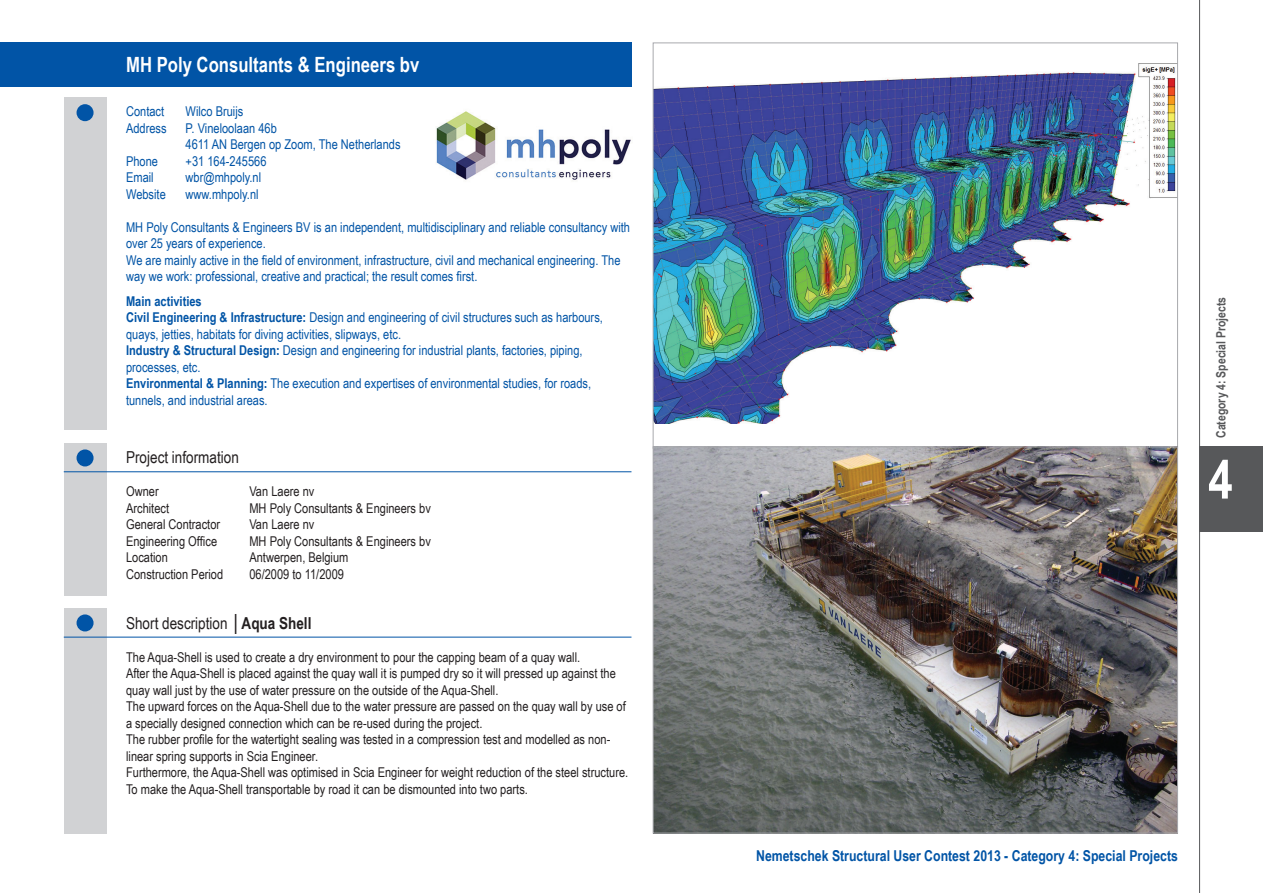
<style>
.page{position:relative;width:1263px;height:893px;background:#fff}
.page>*{position:absolute;margin:0;border:0;box-sizing:border-box;transform-origin:0 0}
.t1{font:700 54px "Arial Narrow";color:#fff}
.Company_Name{font:700 21px "Arial Narrow";color:#fff}
.Short_Description{font:16.5px "Arial Narrow";color:#231f20}
.t2{font:700 15px "Arial Narrow";color:#0154a6}
.Short_Description-2{font:13.5px/16.5px "Arial Narrow";color:#231f20}
.Company_Description{font:13.5px/16.5px "Arial Narrow";color:#0154a6}
.Project_Information{font:13.5px "Arial Narrow";color:#231f20}
.Company_Contact{font:13.5px "Arial Narrow";color:#0154a6}
.Company_Description-2{font:700 13.5px "Arial Narrow";color:#0154a6}
.t3{font:700 12.75px "Arial Narrow";color:#57585a}
.s1{font-weight:700}
</style>
<div class="page">
<div style="left:0;top:43px;width:631px;height:44px;background:#0154a6"></div>
<hr style="left:1199px;top:0;width:1px;height:893px;background:#57585a">
<div style="left:64px;top:608px;width:42px;height:225px;background:#d1d2d4"></div>
<hr style="left:64px;top:637px;width:567px;height:1px;background:#0154a6">
<div style="left:64px;top:443px;width:42px;height:153px;background:#d1d2d4"></div>
<hr style="left:64px;top:471px;width:567px;height:1px;background:#0154a6">
<div style="left:64px;top:98px;width:42px;height:332px;background:#d1d2d4"></div>
<div style="left:77px;top:104px;width:17px;height:17px;background:#0154a6;border-radius:50%"></div>
<div style="left:77px;top:449px;width:17px;height:17px;background:#0154a6;border-radius:50%"></div>
<div style="left:77px;top:614px;width:17px;height:17px;background:#0154a6;border-radius:50%"></div>
<div style="left:1200px;top:446px;width:63px;height:85px;background:#57585a"></div>
<img style="left:436px;top:111px;width:195px;height:69px">
<img style="left:655px;top:63px;width:521px;height:360px">
<img style="left:655px;top:448px;width:521px;height:383px">
<p class="Company_Name" style="left:126px;top:49px;width:295px">MH Poly Consultants &amp; Engineers bv</p>
<p class="Company_Contact" style="left:126px;top:101px;width:40px">Contact</p>
<p class="Company_Contact" style="left:186px;top:101px;width:59px">Wilco Bruijs</p>
<p class="Company_Contact" style="left:126px;top:118px;width:42px">Address</p>
<p class="Company_Contact" style="left:186px;top:118px;width:93px">P. Vineloolaan 46b</p>
<p class="Company_Contact" style="left:186px;top:134px;width:217px">4611 AN Bergen op Zoom, The Netherlands</p>
<p class="Company_Contact" style="left:126px;top:151px;width:34px">Phone</p>
<p class="Company_Contact" style="left:186px;top:151px;width:82px">+31 164-245566</p>
<p class="Company_Contact" style="left:126px;top:167px;width:29px">Email</p>
<p class="Company_Contact" style="left:186px;top:167px;width:77px">wbr@mhpoly.nl</p>
<p class="Company_Contact" style="left:126px;top:184px;width:41px">Website</p>
<p class="Company_Contact" style="left:186px;top:184px;width:74px">www.mhpoly.nl</p>
<p class="Company_Description" style="left:126px;top:218px;width:505px">MH Poly Consultants &amp; Engineers BV is an independent, multidisciplinary and reliable consultancy with over 25 years of experience.</p>
<p class="Company_Description" style="left:126px;top:251px;width:496px">We are mainly active in the field of environment, infrastructure, civil and mechanical engineering. The way we work: professional, creative and practical; the result comes first.</p>
<p class="Company_Description-2" style="left:126px;top:291px;width:77px">Main activities</p>
<p class="Company_Description" style="left:126px;top:309px;width:478px"><span class="s1">Civil Engineering &amp; Infrastructure:</span> Design and engineering of civil structures such as harbours, quays, jetties, habitats for diving activities, slipways, etc.</p>
<p class="Company_Description" style="left:126px;top:342px;width:458px"><span class="s1">Industry &amp; Structural Design:</span> Design and engineering for industrial plants, factories, piping, processes, etc.</p>
<p class="Company_Description" style="left:126px;top:375px;width:466px"><span class="s1">Environmental &amp; Planning:</span> The execution and expertises of environmental studies, for roads, tunnels, and industrial areas.</p>
<p class="Short_Description" style="left:126px;top:445px;width:114px">Project information</p>
<p class="Project_Information" style="left:126px;top:482px;width:34px">Owner</p>
<p class="Project_Information" style="left:249px;top:482px;width:67px">Van Laere nv</p>
<p class="Project_Information" style="left:126px;top:498px;width:45px">Architect</p>
<p class="Project_Information" style="left:249px;top:498px;width:183px">MH Poly Consultants &amp; Engineers bv</p>
<p class="Project_Information" style="left:126px;top:515px;width:96px">General Contractor</p>
<p class="Project_Information" style="left:249px;top:515px;width:67px">Van Laere nv</p>
<p class="Project_Information" style="left:126px;top:531px;width:93px">Engineering Office</p>
<p class="Project_Information" style="left:249px;top:531px;width:183px">MH Poly Consultants &amp; Engineers bv</p>
<p class="Project_Information" style="left:126px;top:548px;width:43px">Location</p>
<p class="Project_Information" style="left:249px;top:548px;width:101px">Antwerpen, Belgium</p>
<p class="Project_Information" style="left:126px;top:564px;width:99px">Construction Period</p>
<p class="Project_Information" style="left:249px;top:564px;width:96px">06/2009 to 11/2009</p>
<p class="Short_Description" style="left:126px;top:611px;width:187px">Short description │<span class="s1">Aqua Shell</span></p>
<p class="Short_Description-2" style="left:126px;top:648px;width:456px">The Aqua-Shell is used to create a dry environment to pour the capping beam of a quay wall.</p>
<p class="Short_Description-2" style="left:126px;top:665px;width:491px">After the Aqua-Shell is placed against the quay wall it is pumped dry so it will pressed up against the quay wall just by the use of water pressure on the outside of the Aqua-Shell.</p>
<p class="Short_Description-2" style="left:126px;top:698px;width:501px">The upward forces on the Aqua-Shell due to the water pressure are passed on the quay wall by use of a specially designed connection which can be re-used during the project.</p>
<p class="Short_Description-2" style="left:126px;top:731px;width:486px">The rubber profile for the watertight sealing was tested in a compression test and modelled as non&shy;linear spring supports in Scia Engineer.</p>
<p class="Short_Description-2" style="left:126px;top:764px;width:504px">Furthermore, the Aqua-Shell was optimised in Scia Engineer for weight reduction of the steel structure.</p>
<p class="Short_Description-2" style="left:126px;top:780px;width:403px">To make the Aqua-Shell transportable by road it can be dismounted into two parts.</p>
<p class="t3" style="left:1211px;top:438px;width:143px;rotate:-90deg">Category 4: Special Projects</p>
<h1 class="t1" style="left:1208px;top:439px;width:26px">4</h1>
<h1 class="t1" style="left:1206px;top:439px;width:31px">X</h1>
<p class="t2" style="left:756px;top:845px;width:423px">Nemetschek Structural User Contest 2013 - Category 4: Special Projects</p>
</div>
